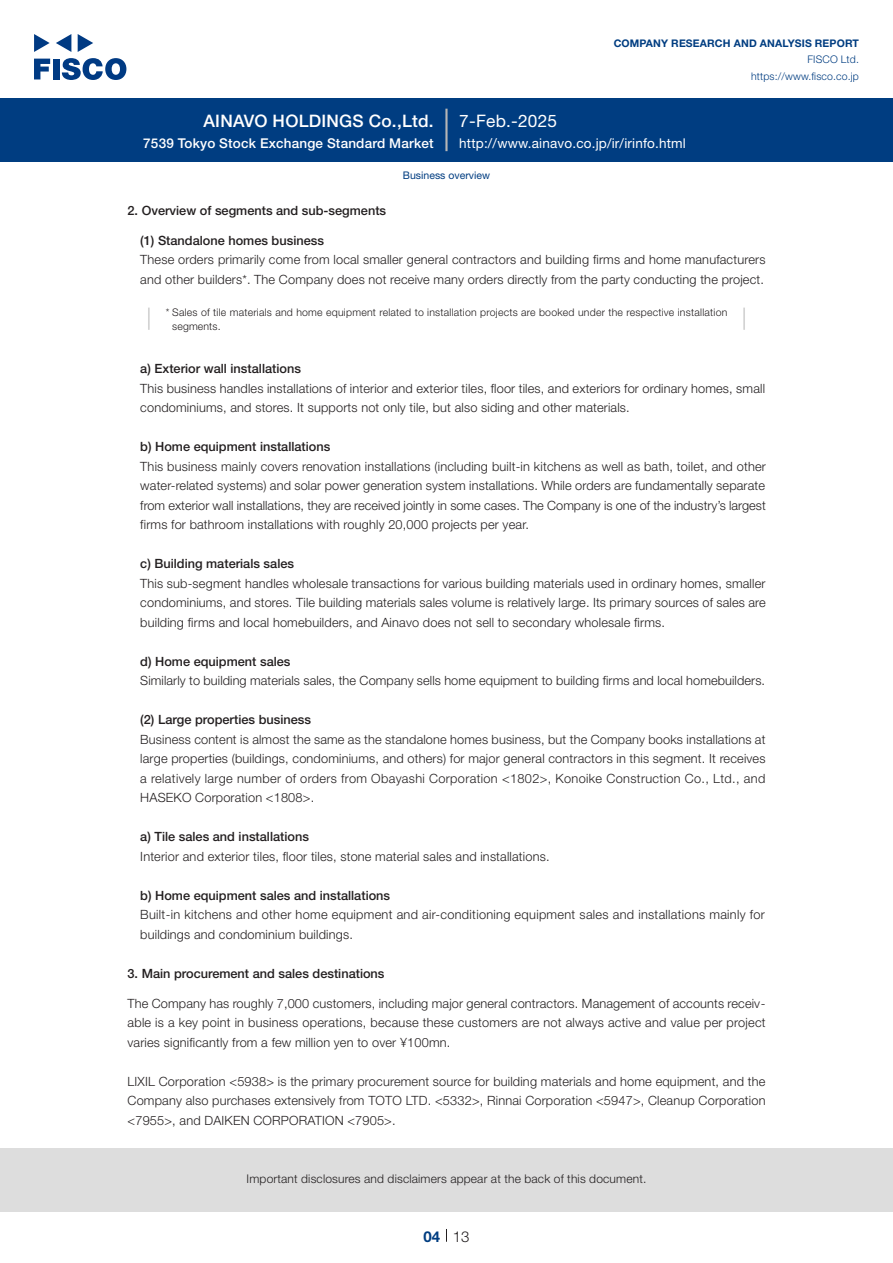
<style>
.page{position:relative;width:893px;height:1263px;background:#fff}
.page>*{position:absolute;margin:0;border:0;box-sizing:border-box;transform-origin:0 0}
.t1{font:500 17.25px "Helvetica Neue LT Std";letter-spacing:.015em;color:#fff}
.t2{font:17.25px "Helvetica Neue LT Std";letter-spacing:.015em;color:#fff}
.t3{font:300 15px "Helvetica Neue LT Std";color:#231f20}
.t4{font:700 15px "Helvetica Neue LT Std";color:#003d81}
.t5{font:13.5px "Helvetica Neue LT Std";letter-spacing:.015em;color:#fff}
.t6{font:500 13.5px "Helvetica Neue LT Std";letter-spacing:.015em;color:#fff}
.本文3mm_e{font:300 12.75px/19.5px "Helvetica Neue LT Std";letter-spacing:.015em;color:#231f20}
.本文_e{font:300 12.75px/19.5px "Helvetica Neue LT Std";letter-spacing:.015em;color:#231f20;text-align:justify}
.小タイトル3mm_e{font:500 12.75px "Helvetica Neue LT Std";color:#231f20}
.小タイトル_e{font:500 12.75px "Helvetica Neue LT Std";color:#231f20}
.t7{font:300 12px "Helvetica Neue LT Std";letter-spacing:.015em;color:#231f20}
.t8{font:300 10.5px/13.5px "Helvetica Neue LT Std";letter-spacing:.02em;color:#231f20}
.t9{font:700 10.5px "Helvetica Neue LT Std";letter-spacing:.015em;color:#003d81}
.t10{font:300 10.5px/16.5px "Helvetica Neue LT Std";letter-spacing:.015em;color:#003d81;text-align:right}
.ヘッダー_e{font:10.5px "Helvetica Neue LT Std";color:#003d81}
</style>
<div class="page">
<div style="left:0;top:1148px;width:893px;height:64px;background:#ddd"></div>
<svg style="left:34px;top:59px;width:16px;height:20px"></svg>
<div style="left:53px;top:59px;width:6px;height:20px;background:#003a83"></div>
<svg style="left:62px;top:58px;width:64px;height:22px"></svg>
<svg style="left:34px;top:34px;width:16px;height:18px"></svg>
<svg style="left:78px;top:34px;width:15px;height:18px"></svg>
<svg style="left:56px;top:34px;width:15px;height:18px"></svg>
<div style="left:0;top:98px;width:893px;height:64px;background:#003d81"></div>
<hr style="left:445px;top:109px;width:3px;height:42px;background:#b5b5b6">
<svg style="left:446px;top:1229px;width:1px;height:13px"></svg>
<hr style="left:148px;top:308px;width:2px;height:22px;background:#d3d3d3">
<hr style="left:743px;top:308px;width:2px;height:22px;background:#d3d3d3">
<h1 class="t1" style="left:204px;top:110px;width:232px">AINAVO HOLDINGS Co.,Ltd.</h1>
<p class="t6" style="left:143px;top:135px;width:292px">7539 Tokyo Stock Exchange Standard Market</p>
<h1 class="t2" style="left:459px;top:110px;width:99px">7-Feb.-2025</h1>
<p class="t9" style="left:614px;top:37px;width:247px">COMPANY RESEARCH AND ANALYSIS REPORT</p>
<p class="t10" style="left:751px;top:51px;width:109px">FISCO Ltd. https://www.fisco.co j p.</p>
<p class="t5" style="left:459px;top:135px;width:228px">http://www.ainavo.co j p. /i r/ irinfo.html</p>
<p class="ヘッダー_e" style="left:403px;top:169px;width:89px">Business overview</p>
<p class="小タイトル_e" style="left:128px;top:203px;width:260px">2. Overview of segments and sub-segments</p>
<p class="小タイトル3mm_e" style="left:140px;top:233px;width:185px">1( ) Standalone homes business</p>
<p class="本文3mm_e" style="left:140px;top:250px;width:627px">These orders primarily come from local smaller general contractors and building firms and home manufacturers and other builders .* The Company does not receive many orders directly from the party conducting the project.</p>
<p class="t8" style="left:172px;top:306px;width:557px;text-indent:-6px">* Sales of tile materials and home equipment related to installation projects are booked under the respective installation segments.</p>
<p class="小タイトル3mm_e" style="left:140px;top:361px;width:162px">a) Exterior wall installations</p>
<p class="本文3mm_e" style="left:140px;top:378px;width:626px">This business handles installations of interior and exterior tiles, floor tiles, and exteriors for ordinary homes, small condominiums, and stores It. supports not only tile, but also siding and other materials.</p>
<p class="小タイトル3mm_e" style="left:140px;top:439px;width:192px">b) Home equipment installations</p>
<p class="本文3mm_e" style="left:140px;top:456px;width:627px;text-align:justify">This business mainly covers renovation installations (including built i n- kitchens as well as bath, toilet, and other water-related systems) and solar power generation system installations. While orders are fundamentally separate from exterior wall installations, they are received jointly in some cases. The Company is one of the industry s’ largest firms for bathroom installations with roughly 20,000 projects per year.</p>
<p class="小タイトル3mm_e" style="left:140px;top:556px;width:155px">c) Building materials sales</p>
<p class="本文3mm_e" style="left:140px;top:573px;width:627px;text-align:justify">This sub-segment handles wholesale transactions for various building materials used in ordinary homes, smaller condominiums, and stores. Tile building materials sales volume is relatively large. Its primary sources of sales are building firms and local homebuilders, and Ainavo does not sell to secondary wholesale firms.</p>
<p class="小タイトル3mm_e" style="left:140px;top:653px;width:152px">d) Home equipment sales</p>
<p class="本文3mm_e" style="left:140px;top:670px;width:626px">Similarly to building materials sales, the Company sells home equipment to building firms and local homebuilders.</p>
<p class="小タイトル3mm_e" style="left:140px;top:712px;width:172px">2( ) Large properties business</p>
<p class="本文3mm_e" style="left:140px;top:729px;width:627px;text-align:justify">Business content is almost the same as the standalone homes business, but the Company books installations at large properties (buildings, condominiums, and others) for major general contractors in this segment It. receives a relatively large number of orders from Obayashi Corporation &lt;1802&gt;, Konoike Construction Co., Ltd., and HASEKO Corporation &gt;1808&lt;.</p>
<p class="小タイトル3mm_e" style="left:140px;top:829px;width:170px">a) Tile sales and installations</p>
<p class="本文3mm_e" style="left:140px;top:846px;width:411px">Interior and exterior tiles, floor tiles, stone material sales and installations.</p>
<p class="小タイトル3mm_e" style="left:140px;top:887px;width:251px">b) Home equipment sales and installations</p>
<p class="本文3mm_e" style="left:140px;top:904px;width:626px">Built-in kitchens and other home equipment and air-conditioning equipment sales and installations mainly for buildings and condominium buildings.</p>
<p class="小タイトル_e" style="left:128px;top:965px;width:259px">3. Main procurement and sales destinations</p>
<p class="本文_e" style="left:128px;top:1013px;width:640px">able is a key point in business operations, because these customers are not always active and value per project</p>
<p class="本文_e" style="left:128px;top:993px;width:639px">The Company has roughly 7,000 customers, including major general contractors. Management of accounts receiv-</p>
<p class="本文_e" style="left:128px;top:1032px;width:324px">varies significantly from a few million yen to over ¥100mn.</p>
<p class="本文_e" style="left:128px;top:1071px;width:639px">LIXIL Corporation &lt;5938&gt; is the primary procurement source for building materials and home equipment, and the Company also purchases extensively from TOTO LTD &lt;. 5332&gt;, Rinnai Corporation &lt;5947&gt;, Cleanup Corporation &lt;7955&gt;, and DAIKEN CORPORATION &gt;7905&lt;.</p>
<p class="t7" style="left:247px;top:1171px;width:401px">Important disclosures and disclaimers appear at the back of this document.</p>
<p class="t4" style="left:423px;top:1227px;width:18px">04</p>
<p class="t3" style="left:453px;top:1227px;width:18px">13</p>
</div>
